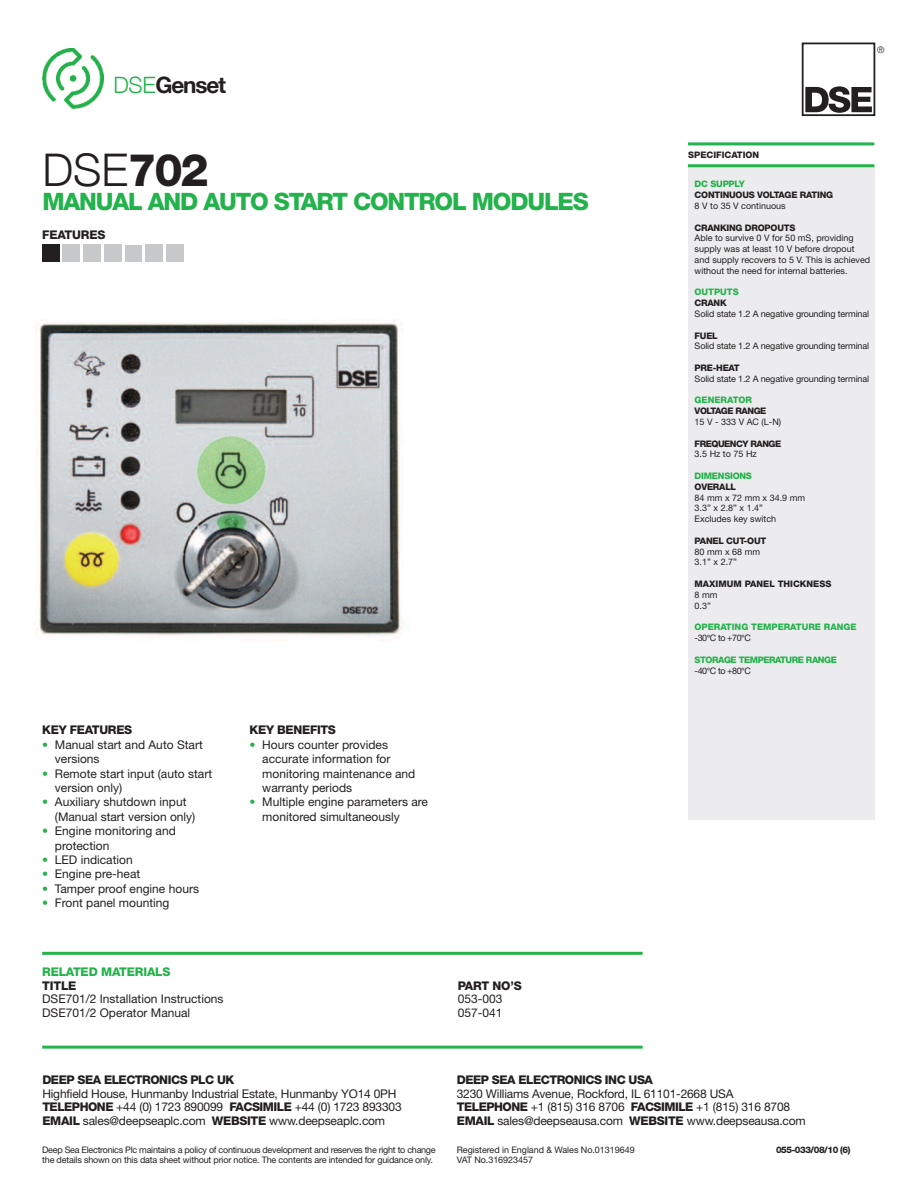
<style>
.page{position:relative;width:918px;height:1188px;background:#fff}
.page>*{position:absolute;margin:0;border:0;box-sizing:border-box;transform-origin:0 0}
.t1{font:300 45px "Helvetica Neue";color:#231f20}
.t2{font:800 24px "Helvetica Neue";letter-spacing:-.05em;color:#23b24b}
.t3{font:700 22.5px "Helvetica Neue";letter-spacing:-.05em;color:#231f20}
.t4{font:12px/14.4px "Helvetica Neue";color:#231f20}
.t5{font:800 12px "Helvetica Neue";letter-spacing:-.04em;color:#231f20}
.t6{font:800 12px "Helvetica Neue";letter-spacing:-.015em;color:#23b24b}
.t7{font:800 12px "Helvetica Neue";letter-spacing:-.015em;color:#231f20}
.t8{font:300 9.15px "Helvetica Neue";color:#231f20}
.t9{font:9px/10.8px "Helvetica Neue";letter-spacing:-.015em;color:#231f20}
.t10{font:800 9px "Helvetica Neue";letter-spacing:-.025em;color:#231f20}
.t11{font:800 9px/11.1px "Helvetica Neue";color:#23b24b}
.t12{font:800 9px "Helvetica Neue";letter-spacing:-.05em;color:#231f20}
.t13{font:800 9px/11.1px "Helvetica Neue";letter-spacing:-.05em;color:#23b24b}
.t14{font:800 9px "Helvetica Neue";color:#231f20}
.t15{font:800 9px "Helvetica Neue";letter-spacing:-.025em;color:#23b24b}
.s1{font-weight:300;color:#23b24b}
.s2{font-weight:800}
.s3{font-weight:800;color:#23b24b}
.s4{font-weight:400;color:#231f20}
.s5{font-family:"Helvetica";font-weight:400;color:#231f20}
</style>
<div class="page">
<img style="left:43px;top:48px;width:60px;height:61px">
<div style="left:802px;top:43px;width:73px;height:73px;border:2px solid #231f20"></div>
<svg style="left:805px;top:86px;width:67px;height:27px"></svg>
<div style="left:688px;top:166px;width:186px;height:654px;background:#ececee"></div>
<hr style="left:688px;top:142px;width:186px;height:3px;background:#23b24b">
<hr style="left:688px;top:164px;width:186px;height:3px;background:#23b24b">
<hr style="left:42px;top:1046px;width:601px;height:3px;background:#23b24b">
<hr style="left:42px;top:952px;width:601px;height:3px;background:#23b24b">
<img style="left:34px;top:319px;width:369px;height:322px">
<div style="left:42px;top:245px;width:17px;height:17px;background:#231f20"></div>
<div style="left:63px;top:245px;width:17px;height:17px;background:#c7c8ca"></div>
<div style="left:84px;top:245px;width:17px;height:17px;background:#c7c8ca"></div>
<div style="left:104px;top:245px;width:17px;height:17px;background:#c7c8ca"></div>
<div style="left:125px;top:245px;width:17px;height:17px;background:#c7c8ca"></div>
<div style="left:146px;top:245px;width:17px;height:17px;background:#c7c8ca"></div>
<div style="left:166px;top:245px;width:17px;height:17px;background:#c7c8ca"></div>
<h3 class="t3" style="left:114px;top:71px;width:114px"><span class="s1">DSE</span>Genset</h3>
<h1 class="t1" style="left:42px;top:142px;width:168px">DSE<span class="s2">702</span></h1>
<h2 class="t2" style="left:42px;top:193px;width:548px">MANUAL AND AUTO START CONTROL MODULES</h2>
<p class="t7" style="left:42px;top:230px;width:65px">FEATURES</p>
<p class="t5" style="left:42px;top:726px;width:92px">KEY FEATURES</p>
<p class="t4" style="left:55px;top:738px;width:149px;text-indent:-13px"><span class="s3">•</span> Manual start and Auto Start versions</p>
<p class="t4" style="left:55px;top:767px;width:159px;text-indent:-13px"><span class="s3">•</span> Remote start input (auto start version only)</p>
<p class="t4" style="left:55px;top:796px;width:142px;text-indent:-13px"><span class="s3">•</span> Auxiliary shutdown input (Manual start version only)</p>
<p class="t4" style="left:55px;top:825px;width:122px;text-indent:-13px"><span class="s3">•</span> Engine monitoring and protection</p>
<p class="t4" style="left:42px;top:854px;width:92px"><span class="s3">•</span> LED indication</p>
<p class="t4" style="left:42px;top:868px;width:100px"><span class="s3">•</span> Engine pre-heat</p>
<p class="t4" style="left:42px;top:882px;width:158px"><span class="s3">•</span> Tamper proof engine hours</p>
<p class="t4" style="left:42px;top:897px;width:129px"><span class="s3">•</span> Front panel mounting</p>
<p class="t5" style="left:250px;top:726px;width:88px">KEY BENEFITS</p>
<p class="t4" style="left:262px;top:738px;width:155px;text-indent:-13px"><span class="s3">•</span> Hours counter provides accurate information for monitoring maintenance and warranty periods</p>
<p class="t4" style="left:262px;top:796px;width:167px;text-indent:-13px"><span class="s3">•</span> Multiple engine parameters are monitored simultaneously</p>
<p class="t6" style="left:42px;top:967px;width:130px">RELATED MATERIALS</p>
<p class="t5" style="left:42px;top:981px;width:36px">TITLE</p>
<p class="t5" style="left:458px;top:981px;width:66px">PART NO’S</p>
<p class="t4" style="left:42px;top:993px;width:183px">DSE701/2 Installation Instructions</p>
<p class="t4" style="left:458px;top:993px;width:46px">053-003</p>
<p class="t4" style="left:42px;top:1007px;width:150px">DSE701/2 Operator Manual</p>
<p class="t4" style="left:458px;top:1007px;width:46px">057-041</p>
<p class="t8" style="left:877px;top:44px;width:9px">®</p>
<p class="t14" style="left:688px;top:152px;width:73px">SPECIFICATION</p>
<p class="t15" style="left:695px;top:181px;width:52px">DC SUPPLY</p>
<p class="t10" style="left:695px;top:192px;width:140px">CONTINUOUS VOLTAGE RATING</p>
<p class="t9" style="left:695px;top:201px;width:93px">8 V to 35 V continuous</p>
<p class="t10" style="left:695px;top:224px;width:102px">CRANKING DROPOUTS</p>
<p class="t9" style="left:695px;top:234px;width:177px">Able to survive 0 V for 50 mS, providing supply was at least 10 V before dropout and supply recovers to 5 V. This is achieved without the need for internal batteries.</p>
<p class="t11" style="left:695px;top:287px;width:46px">OUTPUTS</p>
<p class="t10" style="left:695px;top:300px;width:34px">CRANK</p>
<p class="t9" style="left:695px;top:309px;width:176px">Solid state 1.2 A negative grounding terminal</p>
<p class="t10" style="left:695px;top:332px;width:25px">FUEL</p>
<p class="t9" style="left:695px;top:342px;width:176px">Solid state 1.2 A negative grounding terminal</p>
<p class="t10" style="left:695px;top:365px;width:47px">PRE-HEAT</p>
<p class="t9" style="left:695px;top:374px;width:176px">Solid state 1.2 A negative grounding terminal</p>
<p class="t11" style="left:695px;top:395px;width:59px">GENERATOR</p>
<p class="t12" style="left:695px;top:408px;width:73px">VOLTAGE RANGE</p>
<p class="t9" style="left:695px;top:417px;width:88px">15 V - 333 V AC (L-N)</p>
<p class="t12" style="left:695px;top:440px;width:88px">FREQUENCY RANGE</p>
<p class="t9" style="left:695px;top:450px;width:64px">3.5 Hz to 75 Hz</p>
<p class="t15" style="left:695px;top:473px;width:59px">DIMENSIONS</p>
<p class="t10" style="left:695px;top:483px;width:43px">OVERALL</p>
<p class="t9" style="left:695px;top:493px;width:112px">84 mm x 72 mm x 34.9 mm<br>3.3” x 2.8” x 1.4”<br>Excludes key switch</p>
<p class="t10" style="left:695px;top:537px;width:73px">PANEL CUT-OUT</p>
<p class="t9" style="left:695px;top:547px;width:67px">80 mm x 68 mm<br>3.1” x 2.7”</p>
<p class="t14" style="left:695px;top:581px;width:138px">MAXIMUM PANEL THICKNESS</p>
<p class="t9" style="left:695px;top:590px;width:24px">8 mm<br>0.3”</p>
<p class="t11" style="left:695px;top:622px;width:163px">OPERATING TEMPERATURE RANGE <span class="s4">-30</span><span class="s5">°</span><span class="s4">C to +70</span><span class="s5">°</span><span class="s4">C</span></p>
<p class="t13" style="left:695px;top:655px;width:144px">STORAGE TEMPERATURE RANGE <span class="s4">-40</span><span class="s5">°</span><span class="s4">C to +80</span><span class="s5">°</span><span class="s4">C</span></p>
<p class="t5" style="left:42px;top:1076px;width:193px">DEEP SEA ELECTRONICS PLC UK</p>
<p class="t4" style="left:42px;top:1088px;width:361px;line-height:13.5px">Highfield House, Hunmanby Industrial Estate, Hunmanby YO14 0PH<br><span class="s2">TELEPHONE</span> +44 (0) 1723 890099 <span class="s2">FACSIMILE</span> +44 (0) 1723 893303<br><span class="s2">EMAIL</span> sales@deepseaplc.com <span class="s2">WEBSITE</span> www.deepseaplc.com</p>
<p class="t9" style="left:42px;top:1145px;width:395px">Deep Sea Electronics Plc maintains a policy of continuous development and reserves the right to change the details shown on this data sheet without prior notice. The contents are intended for guidance only.</p>
<p class="t5" style="left:457px;top:1076px;width:198px">DEEP SEA ELECTRONICS INC USA</p>
<p class="t4" style="left:457px;top:1088px;width:350px;line-height:13.5px">3230 Williams Avenue, Rockford, IL 61101-2668 USA<br><span class="s2">TELEPHONE</span> +1 (815) 316 8706 <span class="s2">FACSIMILE</span> +1 (815) 316 8708<br><span class="s2">EMAIL</span> sales@deepseausa.com <span class="s2">WEBSITE</span> www.deepseausa.com</p>
<p class="t12" style="left:776px;top:1146px;width:76px">055-033/08/10 (6)</p>
<p class="t9" style="left:457px;top:1145px;width:179px">Registered in England &amp; Wales No.01319649<br>VAT No.316923457</p>
</div>
